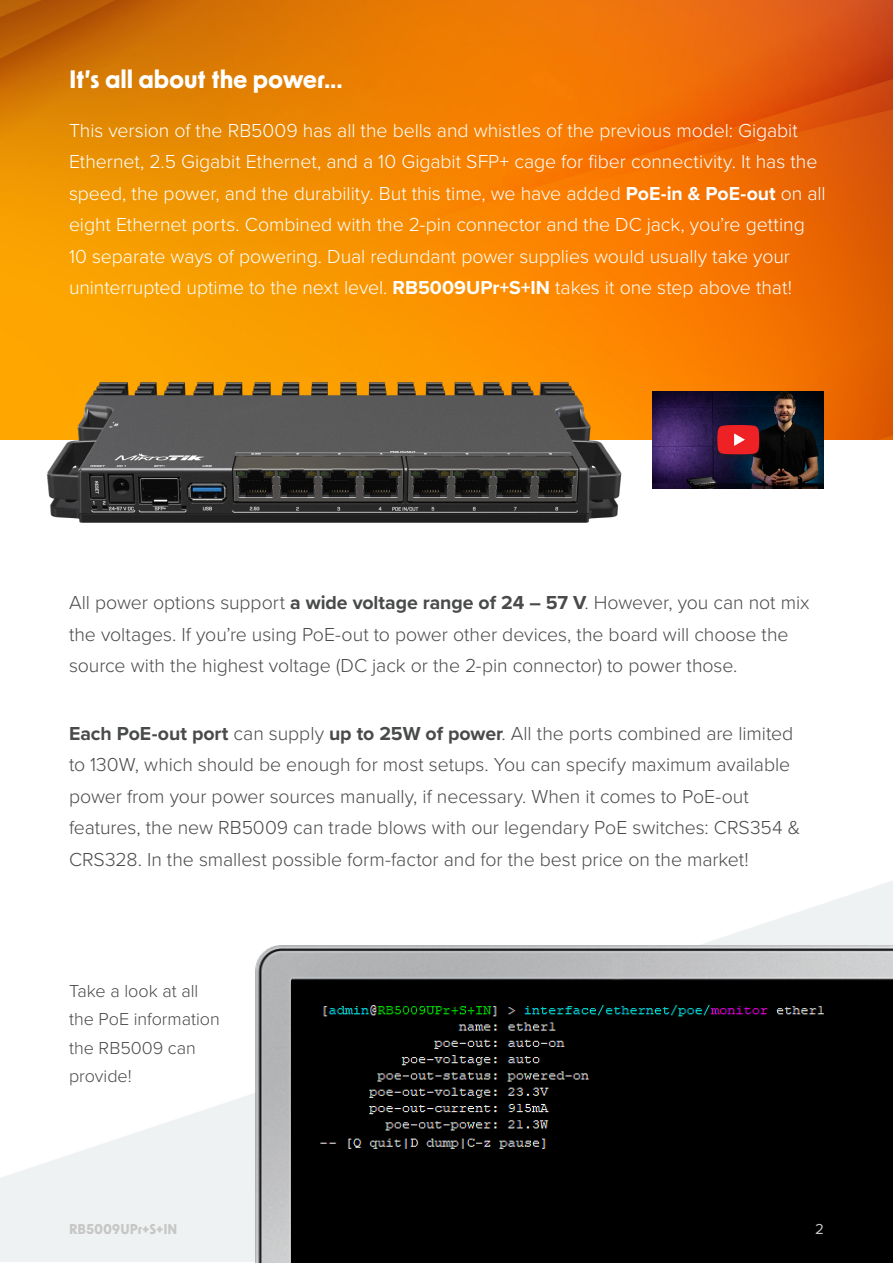
<style>
.page{position:relative;width:893px;height:1263px;background:#fff}
.page>*{position:absolute;margin:0;border:0;box-sizing:border-box;transform-origin:0 0}
.Teksts{font:700 24px "New Order";letter-spacing:-.005em;color:#fff}
.Teksts-2{font:300 19.5px/31.5px "Proxima Nova";letter-spacing:-.005em;color:#494a4a}
.Teksts-3{font:300 19.5px/31.5px "Proxima Nova";letter-spacing:-.005em;color:#fff}
.Teksts-4{font:300 18px/28.5px "Proxima Nova";letter-spacing:-.005em;color:#494a4a}
.t1{font:15px "Proxima Nova";color:#c7c8ca}
.t2{font:700 13.5px "New Order";color:#c6c6c5}
.s1{font-weight:700}
</style>
<div class="page">
<svg style="left:0;top:881px;width:893px;height:381px"></svg>
<img style="left:173px;top:945px;width:720px;height:318px">
<img style="left:0;top:0;width:893px;height:440px">
<img style="left:20px;top:332px;width:628px;height:191px">
<img style="left:653px;top:391px;width:171px;height:97px">
<div style="left:711px;top:423px;width:54px;height:41px;background:#231f20;opacity:.5"></div>
<svg style="left:717px;top:425px;width:42px;height:29px"></svg>
<p class="Teksts" style="left:69px;top:64px;width:275px">It’s all about the power...</p>
<p class="Teksts-3" style="left:69px;top:114px;width:758px">This version of the RB5009 has all the bells and whistles of the previous model: Gigabit Ethernet, 2.5 Gigabit Ethernet, and a 10 Gigabit SFP+ cage for fiber connectivity. It has the speed, the power, and the durability. But this time, we have added <span class="s1">PoE-in &amp; PoE-out</span> on all eight Ethernet ports. Combined with the 2-pin connector and the DC jack, you’re getting 10 separate ways of powering. Dual redundant power supplies would usually take your uninterrupted uptime to the next level. <span class="s1">RB5009UPr+S+IN</span> takes it one step above that!</p>
<p class="Teksts-2" style="left:69px;top:586px;width:742px">All power options support <span class="s1">a wide voltage range of 24 – 57 V</span>. However, you can not mix the voltages. If you’re using PoE-out to power other devices, the board will choose the source with the highest voltage (DC jack or the 2-pin connector) to power those.</p>
<p class="Teksts-2" style="left:69px;top:716px;width:733px"><span class="s1">Each PoE-out port</span> can supply <span class="s1">up to 25W of power</span>. All the ports combined are limited to 130W, which should be enough for most setups. You can specify maximum available power from your power sources manually, if necessary. When it comes to PoE-out features, the new RB5009 can trade blows with our legendary PoE switches: CRS354 &amp; CRS328. In the smallest possible form-factor and for the best price on the market!</p>
<p class="Teksts-4" style="left:69px;top:975px;width:152px">Take a look at all the PoE information the RB5009 can provide!</p>
<p class="t2" style="left:69px;top:1220px;width:110px">RB5009UPr+S+IN</p>
<p class="t1" style="left:815px;top:1218px;width:10px">2</p>
</div>
